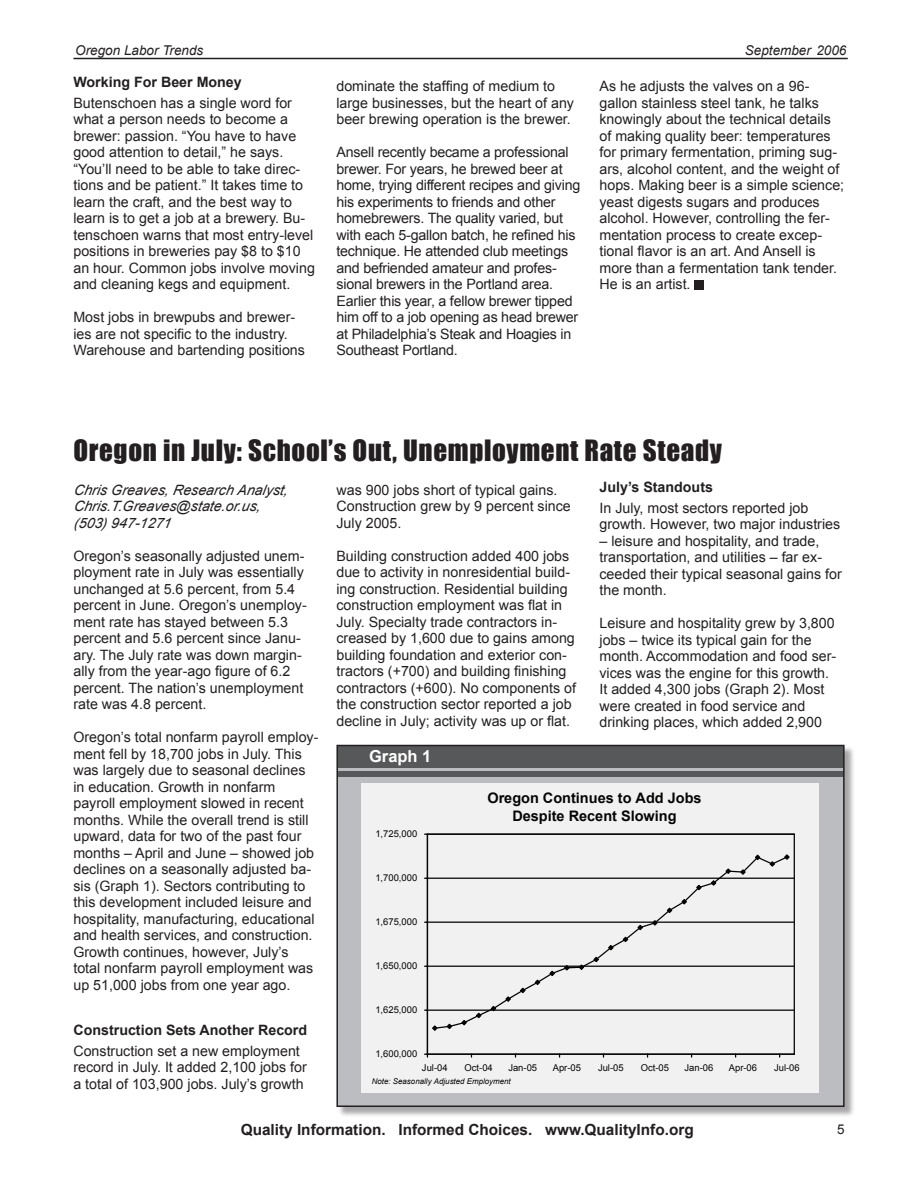
<style>
.page{position:relative;width:918px;height:1188px;background:#fff}
.page>*{position:absolute;margin:0;border:0;box-sizing:border-box;transform-origin:0 0}
.t1{font:27px "Impact";letter-spacing:.025em;color:#231f20}
.t2{font:700 16.5px "Arial";color:#fff}
.t3{font:700 15.3px "Arial";color:#231f20}
.t4{font:700 14.55px/17.7px "Arial";color:#040503;text-align:center}
.t5{font:14.25px/16.5px "Arial";color:#231f20}
.t6{font:italic 14.25px/16.5px "Arial";color:#231f20}
.t7{font:700 14.25px "Arial";color:#231f20}
.t8{font:italic 13.5px "Arial";color:#231f20}
.t9{font:9.45px "Arial";color:#040503}
.t10{font:italic 7.95px "Arial";color:#040503}
</style>
<div class="page">
<hr style="left:73px;top:58px;width:775px;height:1px;background:#231f20">
<div style="left:694px;top:280px;width:10px;height:10px;background:#231f20"></div>
<div style="left:336px;top:744px;width:520px;height:374px;background:#231f20;opacity:.4"></div>
<div style="left:337px;top:746px;width:507px;height:360px;background:#bcbdc0"></div>
<div style="left:337px;top:746px;width:507px;height:22px;background:#57585a"></div>
<div style="left:337px;top:772px;width:507px;height:5px;background:#57585a"></div>
<div style="left:336px;top:745px;width:509px;height:362px;border:2px solid #231f20"></div>
<div style="left:362px;top:783px;width:457px;height:310px;background:#f1f1f2"></div>
<svg style="left:424px;top:833px;width:371px;height:225px"></svg>
<svg style="left:432px;top:1025px;width:6px;height:6px"></svg>
<svg style="left:446px;top:1023px;width:7px;height:7px"></svg>
<svg style="left:461px;top:1019px;width:6px;height:7px"></svg>
<svg style="left:476px;top:1012px;width:6px;height:7px"></svg>
<svg style="left:490px;top:1005px;width:7px;height:7px"></svg>
<svg style="left:505px;top:996px;width:6px;height:6px"></svg>
<svg style="left:520px;top:987px;width:6px;height:7px"></svg>
<svg style="left:534px;top:979px;width:7px;height:7px"></svg>
<svg style="left:549px;top:970px;width:6px;height:7px"></svg>
<svg style="left:564px;top:965px;width:6px;height:6px"></svg>
<svg style="left:578px;top:964px;width:7px;height:6px"></svg>
<svg style="left:593px;top:956px;width:6px;height:7px"></svg>
<svg style="left:608px;top:944px;width:6px;height:7px"></svg>
<svg style="left:622px;top:936px;width:7px;height:7px"></svg>
<svg style="left:637px;top:924px;width:6px;height:7px"></svg>
<svg style="left:652px;top:920px;width:6px;height:6px"></svg>
<svg style="left:666px;top:907px;width:7px;height:7px"></svg>
<svg style="left:681px;top:899px;width:6px;height:6px"></svg>
<svg style="left:696px;top:884px;width:6px;height:7px"></svg>
<svg style="left:710px;top:880px;width:7px;height:6px"></svg>
<svg style="left:725px;top:868px;width:6px;height:6px"></svg>
<svg style="left:740px;top:869px;width:6px;height:6px"></svg>
<svg style="left:754px;top:854px;width:7px;height:7px"></svg>
<svg style="left:769px;top:861px;width:6px;height:6px"></svg>
<svg style="left:784px;top:854px;width:6px;height:6px"></svg>
<p class="t8" style="left:75px;top:43px;width:130px">Oregon Labor Trends</p>
<p class="t8" style="left:745px;top:43px;width:103px">September 2006</p>
<p class="t7" style="left:73px;top:74px;width:170px">Working For Beer Money</p>
<p class="t5" style="left:73px;top:95px;width:243px">Butenschoen has a single word for what a person needs to become a brewer: passion. “You have to have good attention to detail,” he says. “You’ll need to be able to take direc&shy;tions and be patient.” It takes time to learn the craft, and the best way to learn is to get a job at a brewery. Bu&shy;tenschoen warns that most entry-level positions in breweries pay $8 to $10 an hour. Common jobs involve moving and cleaning kegs and equipment.</p>
<p class="t5" style="left:73px;top:309px;width:233px">Most jobs in brewpubs and brewer&shy;ies are not specific to the industry.<br>Warehouse and bartending positions</p>
<p class="t5" style="left:336px;top:78px;width:239px">dominate the staffing of medium to large businesses, but the heart of any beer brewing operation is the brewer.</p>
<p class="t5" style="left:336px;top:144px;width:245px">Ansell recently became a professional brewer. For years, he brewed beer at home, trying different recipes and giving his experiments to friends and other homebrewers. The quality varied, but with each 5-gallon batch, he refined his technique. He attended club meetings and befriended amateur and profes&shy;sional brewers in the Portland area.<br>Earlier this year, a fellow brewer tipped him off to a job opening as head brewer at Philadelphia’s Steak and Hoagies in Southeast Portland.</p>
<p class="t5" style="left:600px;top:78px;width:246px">As he adjusts the valves on a 96- gallon stainless steel tank, he talks knowingly about the technical details of making quality beer: temperatures for primary fermentation, priming sug&shy;ars, alcohol content, and the weight of hops. Making beer is a simple science; yeast digests sugars and produces alcohol. However, controlling the fer&shy;mentation process to create excep&shy;tional flavor is an art. And Ansell is more than a fermentation tank tender.<br>He is an artist.</p>
<h1 class="t1" style="left:73px;top:434px;width:650px">Oregon in July: School’s Out, Unemployment Rate Steady</h1>
<p class="t6" style="left:73px;top:482px;width:218px">Chris Greaves, Research Analyst,<br>Chris.T.Greaves@state.or.us, (503) 947-127 1</p>
<p class="t5" style="left:73px;top:548px;width:235px">Oregon’s seasonally adjusted unem&shy;ployment rate in July was essentially unchanged at 5.6 percent, from 5.4 percent in June. Oregon’s unemploy&shy;ment rate has stayed between 5.3 percent and 5.6 percent since Janu&shy;ary. The July rate was down margin&shy;ally from the year-ago figure of 6.2 percent. The nation’s unemployment rate was 4.8 percent.</p>
<p class="t5" style="left:73px;top:729px;width:247px">Oregon’s total nonfarm payroll employ&shy;ment fell by 18,700 jobs in July. This was largely due to seasonal declines in education. Growth in nonfarm payroll employment slowed in recent months. While the overall trend is still upward, data for two of the past four months – April and June – showed job declines on a seasonally adjusted ba&shy;sis (Graph 1). Sectors contributing to this development included leisure and hospitality, manufacturing, educational and health services, and construction.<br>Growth continues, however, July’s total nonfarm payroll employment was up 51,000 jobs from one year ago.</p>
<p class="t7" style="left:73px;top:1022px;width:235px">Construction Sets Another Record</p>
<p class="t5" style="left:73px;top:1043px;width:235px">Construction set a new employment record in July. It added 2,100 jobs for a total of 103,900 jobs. July’s growth</p>
<p class="t7" style="left:600px;top:479px;width:115px">July’s Standouts</p>
<p class="t5" style="left:600px;top:500px;width:242px">In July, most sectors reported job growth. However, two major industries</p>
<p class="t5" style="left:600px;top:533px;width:244px">– leisure and hospitality, and trade, transportation, and utilities – far ex&shy;ceeded their typical seasonal gains for the month.</p>
<p class="t5" style="left:600px;top:615px;width:238px">Leisure and hospitality grew by 3,800 jobs – twice its typical gain for the month. Accommodation and food ser&shy;vices was the engine for this growth.<br>It added 4,300 jobs (Graph 2). Most were created in food service and drinking places, which added 2,900</p>
<p class="t5" style="left:336px;top:482px;width:236px">was 900 jobs short of typical gains.<br>Construction grew by 9 percent since<br>July 2005.</p>
<p class="t5" style="left:336px;top:548px;width:241px">Building construction added 400 jobs due to activity in nonresidential build&shy;ing construction. Residential building construction employment was flat in July. Specialty trade contractors in&shy;creased by 1,600 due to gains among building foundation and exterior con&shy;tractors (+700) and building finishing contractors (+600). No components of the construction sector reported a job decline in July; activity was up or flat.</p>
<p class="t2" style="left:369px;top:747px;width:64px">Graph 1</p>
<p class="t4" style="left:487px;top:790px;width:216px">Oregon Continues to Add Jobs<br>Despite Recent Slowing</p>
<p class="t9" style="left:375px;top:828px;width:43px">1,725,000</p>
<p class="t9" style="left:375px;top:872px;width:43px">1,700,000</p>
<p class="t9" style="left:375px;top:916px;width:43px">1,675,000</p>
<p class="t9" style="left:375px;top:960px;width:43px">1,650,000</p>
<p class="t9" style="left:375px;top:1004px;width:43px">1,625,000</p>
<p class="t9" style="left:375px;top:1048px;width:43px">1,600,000</p>
<p class="t9" style="left:422px;top:1061px;width:27px">Jul-04</p>
<p class="t9" style="left:465px;top:1061px;width:30px">Oct-04</p>
<p class="t9" style="left:508px;top:1061px;width:30px">Jan-05</p>
<p class="t9" style="left:553px;top:1061px;width:30px">Apr-05</p>
<p class="t9" style="left:598px;top:1061px;width:27px">Jul-05</p>
<p class="t9" style="left:641px;top:1061px;width:30px">Oct-05</p>
<p class="t9" style="left:684px;top:1061px;width:30px">Jan-06</p>
<p class="t9" style="left:729px;top:1061px;width:30px">Apr-06</p>
<p class="t9" style="left:774px;top:1061px;width:27px">Jul-06</p>
<p class="t10" style="left:372px;top:1076px;width:141px">Note: Seasonally Adjusted Employment</p>
<p class="t3" style="left:241px;top:1121px;width:454px">Quality Information. Informed Choices. www.QualityInfo.org</p>
</div>
